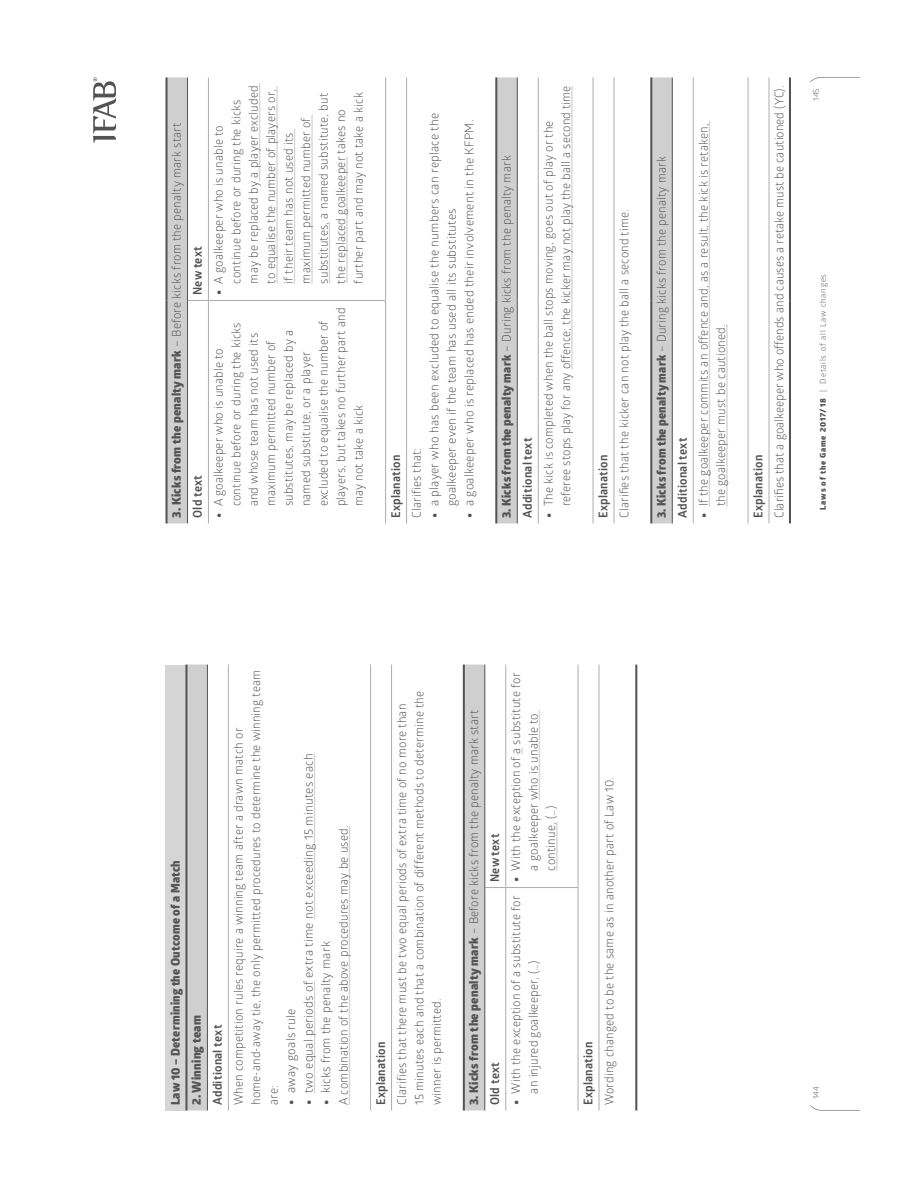
<style>
.page{position:relative;width:918px;height:1188px;background:#fff}
.page>*{position:absolute;margin:0;border:0;box-sizing:border-box;transform-origin:0 0}
.t1{font:12.15px/17.5px "Glober";letter-spacing:.02em;color:#535353}
.t2{font:700 12.15px "Glober";letter-spacing:.02em;color:#535353}
.t3{font:800 12.15px "Glober";letter-spacing:.02em;color:#535353}
.t4{font:8.1px "Glober";letter-spacing:.1em;color:#535353}
.s1{font-weight:800}
.s2{font-weight:700}
.s3{font-family:"Cambria";font-weight:700}
</style>
<div class="page">
<svg style="left:810px;top:1105px;width:49px;height:6px"></svg>
<div style="left:166px;top:665px;width:20px;height:446px;background:#d5d5d5"></div>
<svg style="left:187px;top:665px;width:297px;height:446px"></svg>
<hr style="left:228px;top:665px;width:1px;height:446px;background:#adadad">
<hr style="left:370px;top:665px;width:1px;height:446px;background:#adadad">
<hr style="left:391px;top:665px;width:1px;height:446px;background:#adadad">
<hr style="left:505px;top:665px;width:1px;height:446px;background:#adadad">
<hr style="left:578px;top:665px;width:1px;height:446px;background:#adadad">
<hr style="left:599px;top:665px;width:1px;height:446px;background:#adadad">
<svg style="left:485px;top:887px;width:20px;height:1px"></svg>
<hr style="left:506px;top:887px;width:72px;height:1px;background:#adadad">
<hr style="left:207px;top:665px;width:1px;height:446px;background:#535353">
<hr style="left:484px;top:665px;width:1px;height:446px;background:#535353">
<hr style="left:185px;top:665px;width:2px;height:446px;background:#535353">
<hr style="left:463px;top:665px;width:2px;height:446px;background:#535353">
<hr style="left:635px;top:665px;width:2px;height:446px;background:#535353">
<hr style="left:314px;top:981px;width:1px;height:112px;background:#d5d5d5">
<hr style="left:314px;top:754px;width:1px;height:165px;background:#d5d5d5">
<hr style="left:349px;top:826px;width:1px;height:279px;background:#d5d5d5">
<svg style="left:521px;top:748px;width:2px;height:6px"></svg>
<hr style="left:539px;top:710px;width:1px;height:90px;background:#d5d5d5">
<hr style="left:556px;top:822px;width:2px;height:49px;background:#d5d5d5">
<svg style="left:810px;top:77px;width:49px;height:5px"></svg>
<svg style="left:93px;top:77px;width:23px;height:66px"></svg>
<svg style="left:168px;top:77px;width:504px;height:446px"></svg>
<hr style="left:208px;top:300px;width:1px;height:223px;background:#adadad">
<hr style="left:208px;top:77px;width:1px;height:223px;background:#adadad">
<hr style="left:385px;top:300px;width:1px;height:223px;background:#adadad">
<hr style="left:385px;top:77px;width:1px;height:223px;background:#adadad">
<hr style="left:406px;top:300px;width:1px;height:223px;background:#adadad">
<hr style="left:406px;top:77px;width:1px;height:223px;background:#adadad">
<hr style="left:538px;top:300px;width:1px;height:223px;background:#adadad">
<hr style="left:538px;top:77px;width:1px;height:223px;background:#adadad">
<hr style="left:593px;top:300px;width:1px;height:223px;background:#adadad">
<hr style="left:593px;top:77px;width:1px;height:223px;background:#adadad">
<hr style="left:614px;top:300px;width:1px;height:223px;background:#adadad">
<hr style="left:614px;top:77px;width:1px;height:223px;background:#adadad">
<hr style="left:693px;top:300px;width:1px;height:223px;background:#adadad">
<hr style="left:693px;top:77px;width:1px;height:223px;background:#adadad">
<hr style="left:748px;top:300px;width:1px;height:223px;background:#adadad">
<hr style="left:748px;top:77px;width:1px;height:223px;background:#adadad">
<hr style="left:769px;top:300px;width:1px;height:223px;background:#adadad">
<hr style="left:769px;top:77px;width:1px;height:223px;background:#adadad">
<svg style="left:188px;top:300px;width:20px;height:1px"></svg>
<hr style="left:209px;top:300px;width:176px;height:1px;background:#adadad">
<hr style="left:187px;top:300px;width:1px;height:223px;background:#535353">
<hr style="left:187px;top:77px;width:1px;height:223px;background:#535353">
<hr style="left:517px;top:300px;width:1px;height:223px;background:#535353">
<hr style="left:517px;top:77px;width:1px;height:223px;background:#535353">
<hr style="left:672px;top:300px;width:1px;height:223px;background:#535353">
<hr style="left:672px;top:77px;width:1px;height:223px;background:#535353">
<hr style="left:166px;top:300px;width:2px;height:223px;background:#535353">
<hr style="left:166px;top:77px;width:2px;height:223px;background:#535353">
<hr style="left:495px;top:300px;width:2px;height:223px;background:#535353">
<hr style="left:495px;top:77px;width:2px;height:223px;background:#535353">
<hr style="left:650px;top:300px;width:2px;height:223px;background:#535353">
<hr style="left:650px;top:77px;width:2px;height:223px;background:#535353">
<hr style="left:789px;top:300px;width:2px;height:223px;background:#535353">
<hr style="left:789px;top:77px;width:2px;height:223px;background:#535353">
<hr style="left:259px;top:83px;width:1px;height:98px;background:#d5d5d5">
<hr style="left:276px;top:86px;width:2px;height:198px;background:#d5d5d5">
<hr style="left:294px;top:129px;width:1px;height:155px;background:#d5d5d5">
<hr style="left:311px;top:114px;width:2px;height:170px;background:#d5d5d5">
<hr style="left:329px;top:222px;width:1px;height:62px;background:#d5d5d5">
<hr style="left:346px;top:157px;width:2px;height:127px;background:#d5d5d5">
<hr style="left:571px;top:86px;width:2px;height:283px;background:#d5d5d5">
<hr style="left:709px;top:120px;width:1px;height:386px;background:#d5d5d5">
<hr style="left:726px;top:324px;width:2px;height:182px;background:#d5d5d5">
<p class="t1" style="left:168px;top:518px;width:397px;line-height:21px;rotate:-90deg"><span class="s1">3. Kicks from the penalty mark</span> – Before kicks from the penalty mark start<br><span class="s2">Old text</span></p>
<p class="t2" style="left:191px;top:295px;width:50px;rotate:-90deg">New text</p>
<p class="t1" style="left:211px;top:284px;width:199px;text-indent:-12px;rotate:-90deg"><span class="s3">•</span> A goalkeeper who is unable to continue before or during the kicks may be replaced by a player excluded to equalise the number of players or, if their team has not used its maximum permitted number of substitutes, a named substitute, but the replaced goalkeeper takes no further part and may not take a kick</p>
<p class="t1" style="left:211px;top:506px;width:200px;text-indent:-12px;rotate:-90deg"><span class="s3">•</span> A goalkeeper who is unable to continue before or during the kicks and whose team has not used its maximum permitted number of substitutes, may be replaced by a named substitute, or a player excluded to equalise the number of players, but takes no further part and may not take a kick</p>
<p class="t2" style="left:389px;top:518px;width:65px;rotate:-90deg">Explanation</p>
<p class="t1" style="left:409px;top:518px;width:71px;rotate:-90deg">Clarifies that:</p>
<p class="t1" style="left:427px;top:506px;width:395px;text-indent:-12px;rotate:-90deg"><span class="s3">•</span> a player who has been excluded to equalise the numbers can replace the goalkeeper even if the team has used all its substitutes</p>
<p class="t1" style="left:462px;top:518px;width:400px;rotate:-90deg"><span class="s3">•</span> a goalkeeper who is replaced has ended their involvement in the KFPM.</p>
<p class="t1" style="left:497px;top:518px;width:364px;line-height:21px;rotate:-90deg"><span class="s1">3. Kicks from the penalty mark</span> – During kicks from the penalty mark<br><span class="s2">Additional text</span></p>
<p class="t1" style="left:541px;top:506px;width:422px;text-indent:-12px;rotate:-90deg"><span class="s3">•</span> The kick is completed when the ball stops moving, goes out of play or the referee stops play for any offence; the kicker may not play the ball a second time</p>
<p class="t2" style="left:596px;top:518px;width:65px;rotate:-90deg">Explanation</p>
<p class="t1" style="left:617px;top:518px;width:310px;rotate:-90deg">Clarifies that the kicker can not play the ball a second time.</p>
<p class="t1" style="left:652px;top:518px;width:363px;line-height:21px;rotate:-90deg"><span class="s1">3. Kicks from the penalty mark</span> – During kicks from the penalty mark<br><span class="s2">Additional text</span></p>
<p class="t1" style="left:696px;top:506px;width:384px;text-indent:-12px;rotate:-90deg"><span class="s3">•</span> If the goalkeeper commits an offence and, as a result, the kick is retaken, the goalkeeper must be cautioned.</p>
<p class="t2" style="left:751px;top:518px;width:65px;rotate:-90deg">Explanation</p>
<p class="t1" style="left:772px;top:518px;width:434px;rotate:-90deg">Clarifies that a goalkeeper who offends and causes a retake must be cautioned (YC).</p>
<p class="t4" style="left:813px;top:101px;width:14px;rotate:-90deg">145</p>
<p class="t4" style="left:820px;top:510px;width:237px;rotate:-90deg"><span class="s1">Laws of the Game 2017/18</span> | Details of all Law changes</p>
<p class="t3" style="left:171px;top:1105px;width:247px;rotate:-90deg">Law 10 – Determining the Outcome of a Match</p>
<p class="t3" style="left:192px;top:1105px;width:91px;rotate:-90deg">2. Winning team</p>
<p class="t2" style="left:211px;top:1105px;width:82px;rotate:-90deg">Additional text</p>
<p class="t1" style="left:231px;top:1105px;width:437px;rotate:-90deg">When competition rules require a winning team after a drawn match or home-and-away tie, the only permitted procedures to determine the winning team are:</p>
<p class="t1" style="left:301px;top:1105px;width:353px;rotate:-90deg"><span class="s3">•</span> two equal periods of extra time not exceeding 15 minutes each</p>
<p class="t1" style="left:319px;top:1105px;width:281px;rotate:-90deg"><span class="s3">•</span> kicks from the penalty mark<br>A combination of the above procedures may be used.</p>
<p class="t1" style="left:284px;top:1105px;width:98px;rotate:-90deg"><span class="s3">•</span> away goals rule</p>
<p class="t2" style="left:374px;top:1105px;width:65px;rotate:-90deg">Explanation</p>
<p class="t1" style="left:394px;top:1105px;width:415px;rotate:-90deg">Clarifies that there must be two equal periods of extra time of no more than<br>15 minutes each and that a combination of different methods to determine the winner is permitted.</p>
<p class="t1" style="left:465px;top:1105px;width:397px;line-height:21px;rotate:-90deg"><span class="s1">3. Kicks from the penalty mark</span> – Before kicks from the penalty mark start<br><span class="s2">Old text</span></p>
<p class="t2" style="left:488px;top:882px;width:50px;rotate:-90deg">New text</p>
<p class="t1" style="left:509px;top:871px;width:199px;text-indent:-12px;rotate:-90deg"><span class="s3">•</span> With the exception of a substitute for a goalkeeper who is unable to continue, (…)</p>
<p class="t1" style="left:509px;top:1094px;width:199px;text-indent:-12px;rotate:-90deg"><span class="s3">•</span> With the exception of a substitute for an injured goalkeeper, (…)</p>
<p class="t2" style="left:581px;top:1105px;width:65px;rotate:-90deg">Explanation</p>
<p class="t1" style="left:602px;top:1105px;width:330px;rotate:-90deg">Wording changed to be the same as in another part of Law 10.</p>
<p class="t4" style="left:813px;top:1099px;width:14px;rotate:-90deg">144</p>
</div>
